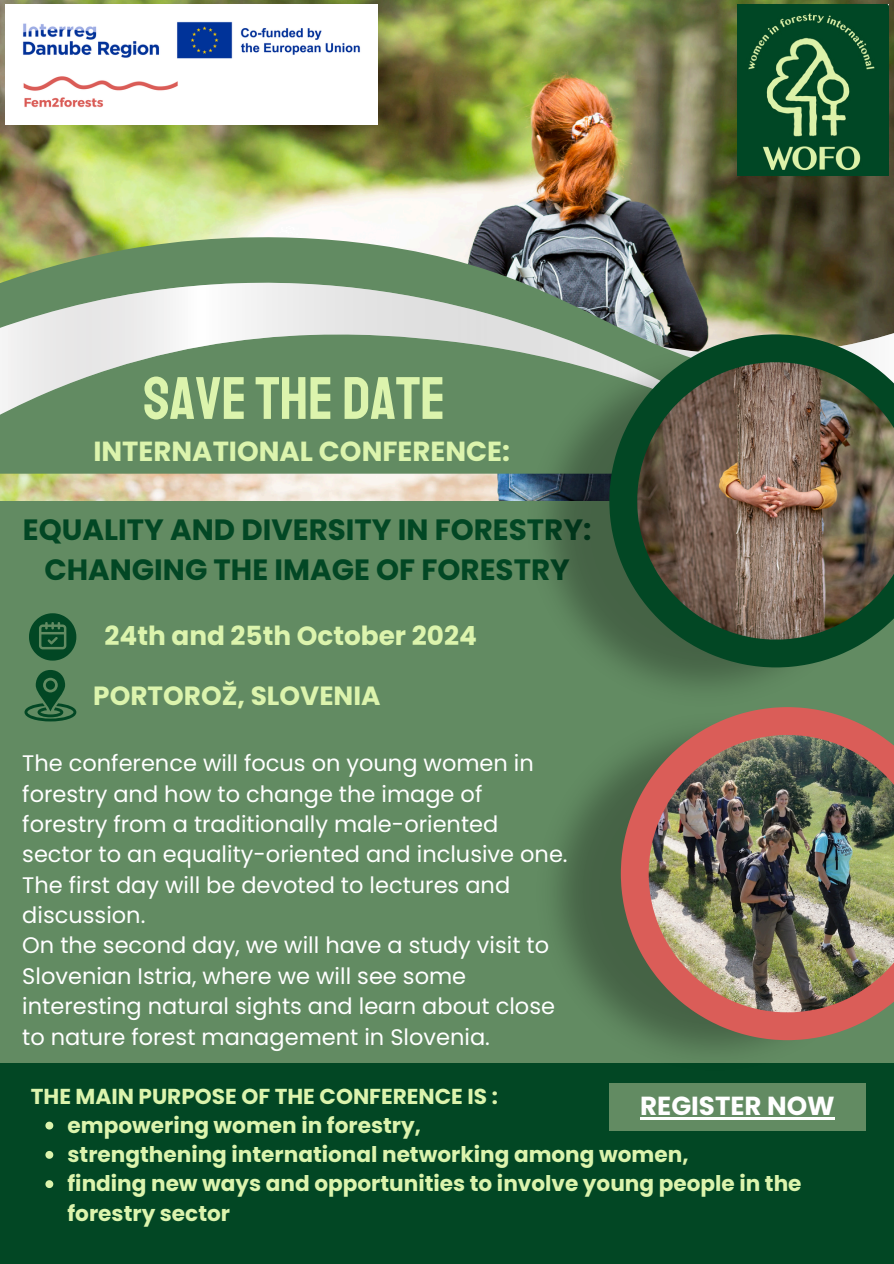
<style>
.page{position:relative;width:894px;height:1264px;background:#fff}
.page>*{position:absolute;margin:0;border:0;box-sizing:border-box;transform-origin:0 0}
.t1{font:60px "Staatliches";color:#dcf4ad}
.t2{font:700 29.4px/40.5px "Poppins";color:#024724;text-align:center}
.t3{font:700 27.6px "Poppins";color:#dcf4ad}
.t4{font:700 26.4px "Poppins";color:#dcf4ad}
.t5{font:700 26.1px "Poppins";color:#fff}
.t6{font:22.5px/30.3px "Poppins";color:#fff}
.t7{font:700 21.6px/29.2px "Poppins";color:#dcf4ad}
</style>
<div class="page">
<div style="left:0;top:0;width:893px;height:1263px;background:#628b62"></div>
<img style="left:0;top:0;width:893px;height:500px">
<img style="left:0;top:229px;width:893px;height:244px">
<svg style="left:0;top:274px;width:738px;height:154px"></svg>
<div style="left:0;top:1062px;width:893px;height:201px;background:#024724"></div>
<div style="left:609px;top:1082px;width:256px;height:48px;background:#628b62"></div>
<img style="left:536px;top:763px;width:356px;height:300px">
<svg style="left:620px;top:707px;width:272px;height:333px"></svg>
<img style="left:648px;top:735px;width:245px;height:277px">
<img style="left:6px;top:5px;width:371px;height:120px">
<img style="left:737px;top:5px;width:151px;height:171px">
<svg style="left:29px;top:613px;width:47px;height:47px"></svg>
<svg style="left:24px;top:670px;width:52px;height:51px"></svg>
<hr style="left:640px;top:1116px;width:194px;height:3px;background:#fff">
<svg style="left:45px;top:1121px;width:8px;height:8px"></svg>
<svg style="left:45px;top:1150px;width:8px;height:8px"></svg>
<svg style="left:45px;top:1180px;width:8px;height:7px"></svg>
<img style="left:527px;top:349px;width:261px;height:340px">
<svg style="left:609px;top:334px;width:284px;height:333px"></svg>
<img style="left:637px;top:362px;width:256px;height:277px">
<h1 class="t1" style="left:143px;top:362px;width:303px">SAVE THE DATE</h1>
<h3 class="t3" style="left:93px;top:432px;width:418px">INTERNATIONAL CONFERENCE:</h3>
<h2 class="t2" style="left:23px;top:509px;width:569px">EQUALITY AND DIVERSITY IN FORESTRY:<br>CHANGING THE IMAGE OF FORESTRY</h2>
<h4 class="t4" style="left:104px;top:617px;width:374px">24th and 25th October 2024</h4>
<p class="t4" style="left:93px;top:677px;width:289px">PORTOROŽ, SLOVENIA</p>
<p class="t6" style="left:22px;top:748px;width:546px">The conference will focus on young women in forestry and how to change the image of forestry from a traditionally male-oriented sector to an equality-oriented and inclusive one.</p>
<p class="t6" style="left:22px;top:869px;width:489px">The first day will be devoted to lectures and discussion.</p>
<h2 class="t6" style="left:22px;top:930px;width:534px">On the second day, we will have a study visit to Slovenian Istria, where we will see some interesting natural sights and learn about close to nature forest management in Slovenia.</h2>
<p class="t7" style="left:67px;top:1081px;width:735px;text-indent:-37px">THE MAIN PURPOSE OF THE CONFERENCE IS :<br>empowering women in forestry,<br>strengthening international networking among women,<br>finding new ways and opportunities to involve young people in the forestry sector</p>
<p class="t5" style="left:640px;top:1087px;width:196px">REGISTER NOW</p>
</div>
